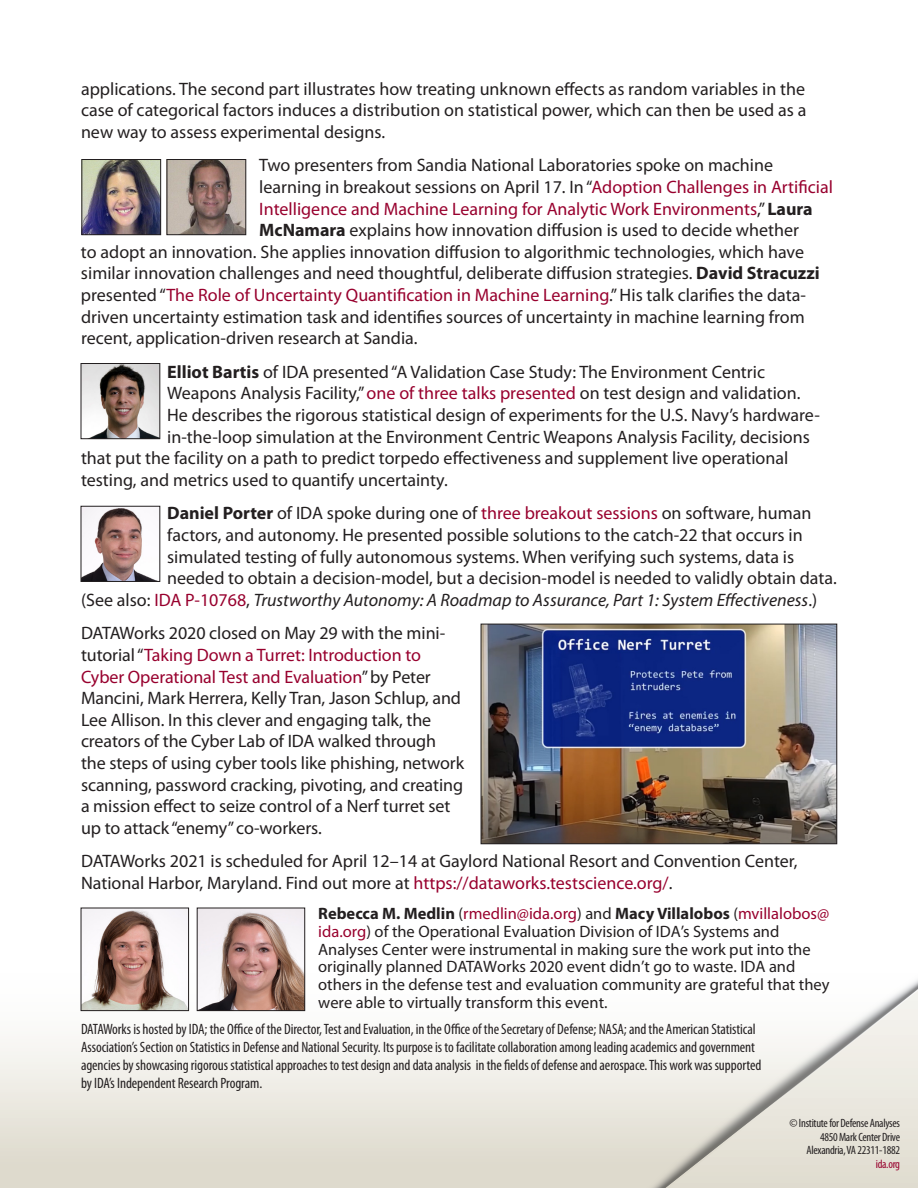
<style>
.page{position:relative;width:918px;height:1188px;background:#fff}
.page>*{position:absolute;margin:0;border:0;box-sizing:border-box;transform-origin:0 0}
.Body_Text{font:18px/21.6px "Myriad Pro";color:#231f20}
.Body_Text-2{font:18px "Myriad Pro";color:#98002e}
.Body_Text-3{font:italic 18px "Myriad Pro";color:#231f20}
.Author_Info{font:16.5px/17.9px "Myriad Pro";color:#231f20}
.Bottom_Text{font:condensed 15px/18px "Myriad Pro";letter-spacing:-.005em;color:#231f20}
.t1{font:condensed 12px/13.5px "Myriad Pro";letter-spacing:-.02em;color:#231f20;text-align:right}
.t2{font:condensed 12px "Myriad Pro";letter-spacing:-.02em;color:#98012d}
.s1{color:#98002e}
.s2{color:#231f20}
.s3{font-weight:700;color:#231f20}
.s4{font-weight:700}
.s5{font-style:normal}
.s6{font-style:normal;color:#98002e}
.s7{color:#98012d}
</style>
<div class="page">
<div style="left:0;top:973px;width:918px;height:215px;background:linear-gradient(to bottom,#fff,#dcd7c9)"></div>
<svg style="left:615px;top:973px;width:303px;height:215px"></svg>
<svg style="left:659px;top:985px;width:259px;height:203px"></svg>
<img style="left:84px;top:161px;width:75px;height:72px">
<div style="left:82px;top:159px;width:79px;height:76px;border:1px solid #231f20"></div>
<img style="left:169px;top:161px;width:75px;height:72px">
<div style="left:167px;top:159px;width:79px;height:76px;border:1px solid #231f20"></div>
<img style="left:83px;top:910px;width:104px;height:99px">
<div style="left:81px;top:908px;width:108px;height:103px;border:1px solid #231f20"></div>
<img style="left:199px;top:910px;width:104px;height:99px">
<div style="left:197px;top:908px;width:108px;height:103px;border:1px solid #231f20"></div>
<img style="left:483px;top:626px;width:352px;height:216px">
<div style="left:481px;top:624px;width:356px;height:220px;border:1px solid #231f20"></div>
<img style="left:83px;top:365px;width:75px;height:72px">
<div style="left:81px;top:363px;width:79px;height:76px;border:1px solid #231f20"></div>
<img style="left:83px;top:508px;width:70px;height:71px">
<div style="left:81px;top:506px;width:79px;height:75px;border:1px solid #231f20"></div>
<p class="Body_Text" style="left:81px;top:77px;width:727px;text-align:justify">applications. The second part illustrates how treating unknown effects as random variables in the case of categorical factors induces a distribution on statistical power, which can then be used as a new way to assess experimental designs.</p>
<p class="Body_Text" style="left:259px;top:154px;width:515px">Two presenters from Sandia National Laboratories spoke on machine</p>
<p class="Body_Text" style="left:259px;top:176px;width:575px">learning in breakout sessions on April 17. In “<span class="s1">Adoption Challenges in Artificial</span></p>
<p class="Body_Text-2" style="left:259px;top:197px;width:555px">Intelligence and Machine Learning for Analytic Work Environments<span class="s2">,”</span> <span class="s3">Laura</span></p>
<p class="Body_Text" style="left:259px;top:219px;width:541px"><span class="s4">McNamara</span> explains how innovation diffusion is used to decide whether</p>
<p class="Body_Text" style="left:81px;top:241px;width:725px">to adopt an innovation. She applies innovation diffusion to algorithmic technologies, which have</p>
<p class="Body_Text" style="left:81px;top:262px;width:740px">similar innovation challenges and need thoughtful, deliberate diffusion strategies. <span class="s4">David Stracuzzi</span></p>
<p class="Body_Text-2" style="left:81px;top:284px;width:726px"><span class="s2">presented “</span>The Role of Uncertainty Quantification in Machine Learning<span class="s2">.” His talk clarifies the data-</span></p>
<p class="Body_Text" style="left:81px;top:305px;width:725px">driven uncertainty estimation task and identifies sources of uncertainty in machine learning from</p>
<p class="Body_Text" style="left:81px;top:327px;width:338px">recent, application-driven research at Sandia.</p>
<p class="Body_Text" style="left:167px;top:361px;width:599px"><span class="s4">Elliot Bartis</span> of IDA presented “A Validation Case Study: The Environment Centric</p>
<p class="Body_Text" style="left:167px;top:382px;width:635px">Weapons Analysis Facility,” <span class="s1">one of three talks presented</span> on test design and validation.</p>
<p class="Body_Text" style="left:167px;top:404px;width:654px">He describes the rigorous statistical design of experiments for the U.S. Navy’s hardware-</p>
<p class="Body_Text" style="left:167px;top:425px;width:644px">in-the-loop simulation at the Environment Centric Weapons Analysis Facility, decisions</p>
<p class="Body_Text" style="left:81px;top:447px;width:709px">that put the facility on a path to predict torpedo effectiveness and supplement live operational</p>
<p class="Body_Text" style="left:81px;top:469px;width:368px">testing, and metrics used to quantify uncertainty.</p>
<p class="Body_Text" style="left:167px;top:502px;width:646px"><span class="s4">Daniel Porter</span> of IDA spoke during one of <span class="s1">three breakout sessions</span> on software, human</p>
<p class="Body_Text" style="left:167px;top:524px;width:637px">factors, and autonomy. He presented possible solutions to the catch-22 that occurs in</p>
<p class="Body_Text" style="left:167px;top:545px;width:629px">simulated testing of fully autonomous systems. When verifying such systems, data is</p>
<p class="Body_Text" style="left:167px;top:567px;width:671px">needed to obtain a decision-model, but a decision-model is needed to validly obtain data.</p>
<p class="Body_Text-3" style="left:81px;top:589px;width:738px"><span class="s5">(See also:</span> <span class="s6">IDA P-10768</span><span class="s5">,</span> Trustworthy Autonomy: A Roadmap to Assurance, Part 1: System Effectiveness<span class="s5">.)</span></p>
<p class="Body_Text" style="left:81px;top:622px;width:385px">DATAWorks 2020 closed on May 29 with the mini&shy;tutorial “<span class="s1">Taking Down a Turret: Introduction to Cyber Operational Test and Evaluation</span>” by Peter Mancini, Mark Herrera, Kelly Tran, Jason Schlup, and Lee Allison. In this clever and engaging talk, the creators of the Cyber Lab of IDA walked through the steps of using cyber tools like phishing, network scanning, password cracking, pivoting, and creating a mission effect to seize control of a Nerf turret set up to attack “enemy” co-workers.</p>
<p class="Body_Text" style="left:81px;top:850px;width:718px">DATAWorks 2021 is scheduled for April 12–14 at Gaylord National Resort and Convention Center,<br>National Harbor, Maryland. Find out more at <span class="s1">https://dataworks.testscience.org/</span>.</p>
<p class="Author_Info" style="left:318px;top:904px;width:513px"><span class="s4">Rebecca M. Medlin</span> (<span class="s7">rmedlin@ida.org</span>) and <span class="s4">Macy Villalobos</span> (<span class="s7">mvillalobos@ ida.org</span>) of the Operational Evaluation Division of IDA’s Systems and Analyses Center were instrumental in making sure the work put into the originally planned DATAWorks 2020 event didn’t go to waste. IDA and others in the defense test and evaluation community are grateful that they were able to virtually transform this event.</p>
<p class="Bottom_Text" style="left:81px;top:1020px;width:682px">DATAWorks is hosted by IDA; the Office of the Director, Test and Evaluation, in the Office of the Secretary of Defense; NASA; and the American Statistical Association’s Section on Statistics in Defense and National Security. Its purpose is to facilitate collaboration among leading academics and government agencies by showcasing rigorous statistical approaches to test design and data analysis in the fields of defense and aerospace. This work was supported by IDA’s Independent Research Program.</p>
<p class="t1" style="left:789px;top:1116px;width:112px">© Institute for Defense Analyses<br>4850 Mark Center Drive<br>Alexandria, VA 22311-1882</p>
<p class="t2" style="left:876px;top:1157px;width:26px">ida.org</p>
</div>
